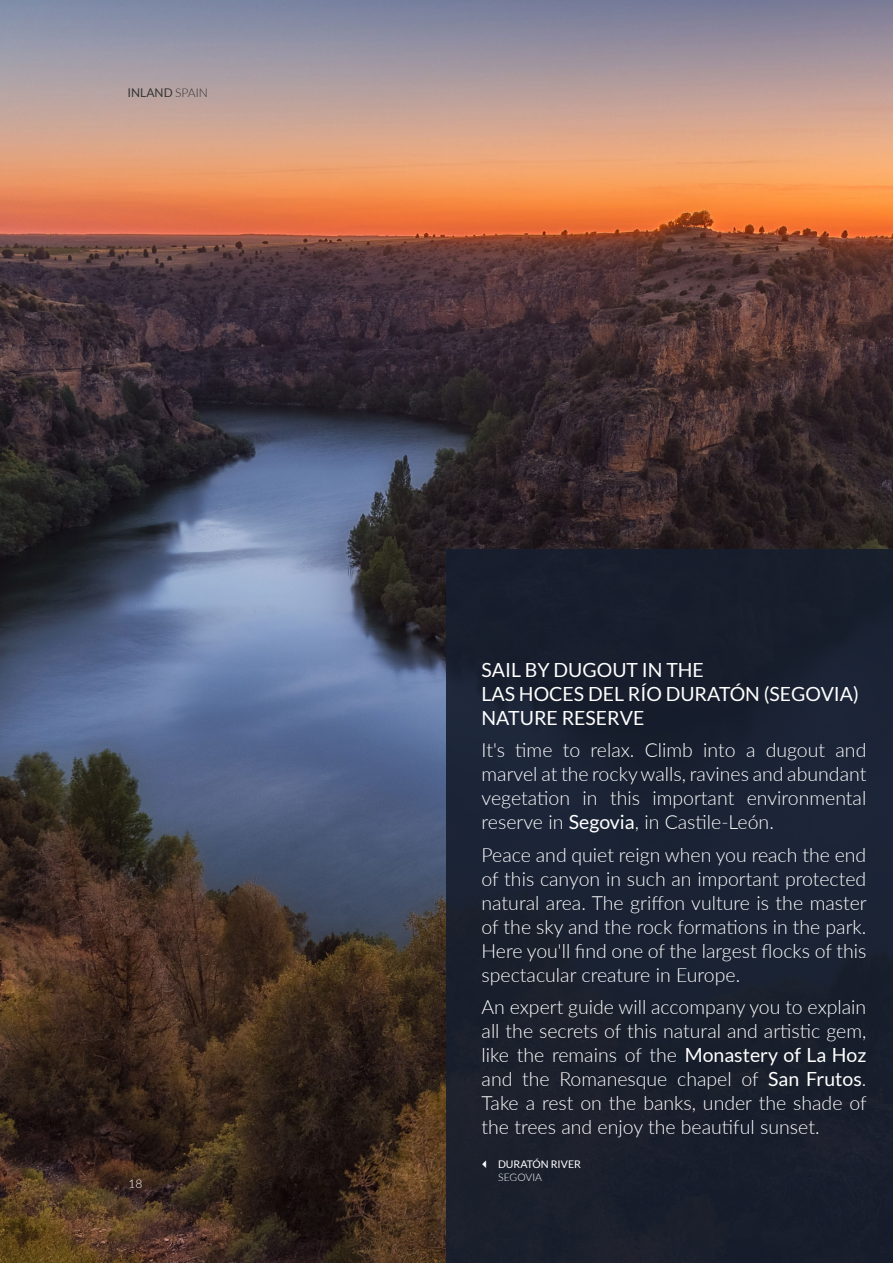
<style>
.page{position:relative;width:893px;height:1263px;background:#fff}
.page>*{position:absolute;margin:0;border:0;box-sizing:border-box;transform-origin:0 0}
.Body{font:300 19.5px/24px "Lato";color:#fff;text-align:justify}
.t1{font:19.5px/24px "Lato";color:#fff}
.t2{font:12px "Lato";color:#353534}
.t3{font:300 12px "Lato";color:#fff}
.t4{font:10.5px "Lato";color:#fff}
.SUBPIE_ARRIBA{font:300 10.5px "Lato";color:#fff}
.s1{font-weight:300}
.s2{font-weight:400}
</style>
<div class="page">
<img style="left:0;top:0;width:893px;height:1263px">
<div style="left:446px;top:549px;width:447px;height:714px;background:#161e2e"></div>
<p class="t2" style="left:128px;top:86px;width:82px">INLAND <span class="s1">SPAIN</span></p>
<p class="t3" style="left:128px;top:1175px;width:15px">18</p>
<h3 class="t1" style="left:482px;top:657px;width:379px">SAIL BY DUGOUT IN THE<br>LAS HOCES DEL RÍO DURATÓN (SEGOVIA)<br>NATURE RESERVE</h3>
<p class="Body" style="left:482px;top:737px;width:386px">It's time to relax. Climb into a dugout and marvel at the rocky walls, ravines and abundant vegetation in this important environmental reserve in <span class="s2">Segovia</span>, in Castile-León.</p>
<p class="Body" style="left:482px;top:842px;width:387px">Peace and quiet reign when you reach the end of this canyon in such an important protected natural area. The griffon vulture is the master of the sky and the rock formations in the park.<br>Here you'll find one of the largest flocks of this spectacular creature in Europe.</p>
<p class="Body" style="left:482px;top:994px;width:387px">An expert guide will accompany you to explain all the secrets of this natural and artistic gem, like the remains of the <span class="s2">Monastery of La Hoz </span>and the Romanesque chapel of <span class="s2">San Frutos</span>.<br>Take a rest on the banks, under the shade of the trees and enjoy the beautiful sunset.</p>
<p class="t4" style="left:498px;top:1158px;width:84px">DURATÓN RIVER</p>
<p class="SUBPIE_ARRIBA" style="left:498px;top:1169px;width:45px">SEGOVIA</p>
</div>
